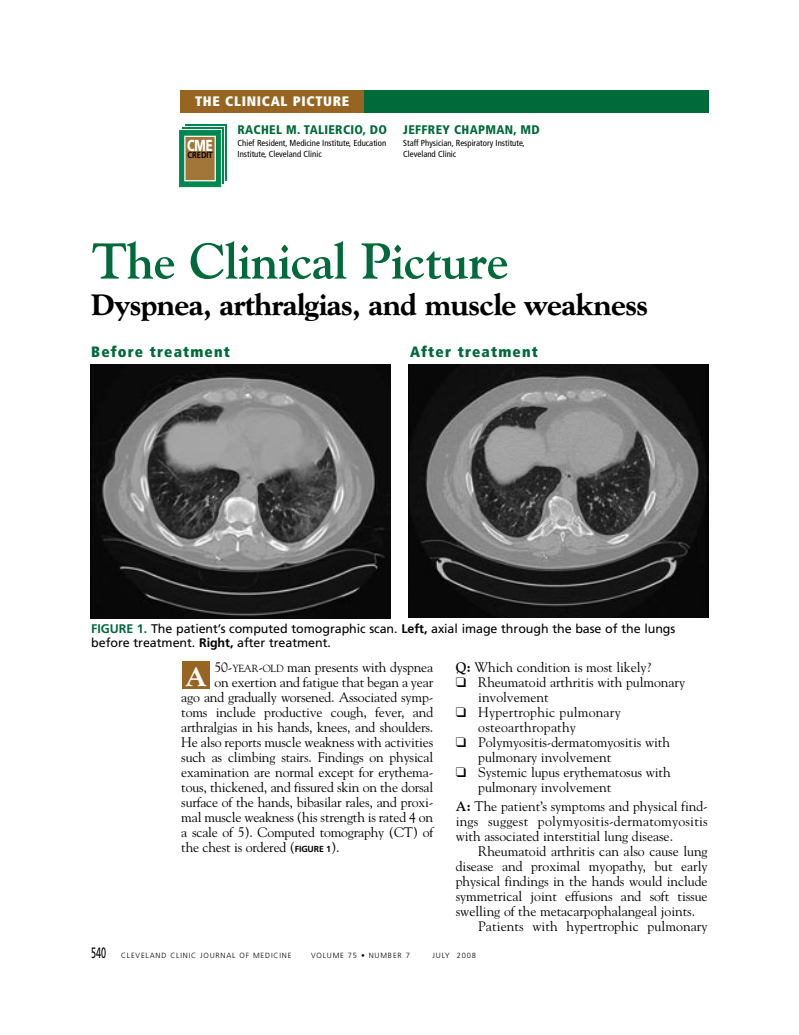
<style>
.page{position:relative;width:799px;height:1035px;background:#fff}
.page>*{position:absolute;margin:0;border:0;box-sizing:border-box;transform-origin:0 0}
.t1{font:700 50px "Goudy";letter-spacing:-.015em;color:#016a3a}
.t2{font:800 30px "Goudy";letter-spacing:-.02em;color:#000}
.t3{font:800 27.5px "Goudy";color:#fff}
.t4{font:900 16px "Frutiger";color:#fff;scale:.71 1}
.t5{font:900 condensed 15px "Frutiger";letter-spacing:.08em;color:#016a3a}
.t6{font:13.75px/15px "Goudy";letter-spacing:-.005em;color:#000}
.t7{font:13.75px/15px "Goudy";letter-spacing:.015em;color:#000}
.t8{font:900 condensed 13.75px "Frutiger";letter-spacing:.05em;color:#fff}
.t9{font:12.5px/13.8px "Frutiger";letter-spacing:-.005em;color:#000}
.t10{font:900 condensed 12.5px "Frutiger";letter-spacing:.025em;color:#016a3a}
.t11{font:700 8.88px "Frutiger";color:#000;scale:.86 1}
.t12{font:condensed 8.75px/11.2px "Frutiger";color:#000}
.t13{font:300 7.5px "Frutiger";letter-spacing:.11em;color:#000}
.s1{font-weight:700;color:#016a3a}
.s2{font-weight:700}
.s3{font-size:10.25px}
.s4{font-family:"Frutiger";font-weight:700;font-size:8.75px}
.s5{font-weight:400;font-size:15px}
</style>
<div class="page">
<div style="left:364px;top:90px;width:345px;height:22px;background:#016a3a"></div>
<div style="left:180px;top:90px;width:184px;height:22px;background:#976422"></div>
<div style="left:182px;top:662px;width:28px;height:27px;background:#976422"></div>
<img style="left:90px;top:365px;width:300px;height:254px">
<img style="left:409px;top:365px;width:300px;height:253px">
<svg style="left:179px;top:124px;width:42px;height:64px"></svg>
<svg style="left:186px;top:124px;width:41px;height:1px"></svg>
<svg style="left:186px;top:125px;width:41px;height:56px"></svg>
<svg style="left:183px;top:127px;width:42px;height:54px"></svg>
<div style="left:183px;top:128px;width:41px;height:56px;background:#008751"></div>
<svg style="left:180px;top:129px;width:42px;height:58px"></svg>
<div style="left:179px;top:130px;width:42px;height:57px;background:#008751;border:1px solid #008751"></div>
<div style="left:184px;top:136px;width:32px;height:45px;background:#a17638;border:1px solid #fff"></div>
<p class="t8" style="left:195px;top:96px;width:156px">THE CLINICAL PICTURE</p>
<p class="t4" style="left:187px;top:139px;width:38px">CME</p>
<p class="t11" style="left:187px;top:152px;width:31px">CREDIT</p>
<p class="t10" style="left:238px;top:125px;width:151px">RACHEL M. TALIERCIO, DO</p>
<p class="t12" style="left:238px;top:138px;width:150px">Chief Resident, Medicine Institute, Education<br>Institute, Cleveland Clinic</p>
<p class="t10" style="left:403px;top:125px;width:138px">JEFFREY CHAPMAN, MD</p>
<p class="t12" style="left:403px;top:138px;width:123px">Staff Physician, Respiratory Institute,<br>Cleveland Clinic</p>
<h1 class="t1" style="left:91px;top:241px;width:419px">The Clinical Picture</h1>
<h2 class="t2" style="left:91px;top:292px;width:558px">Dyspnea, arthralgias, and muscle weakness</h2>
<p class="t5" style="left:91px;top:345px;width:140px">Before treatment</p>
<p class="t5" style="left:410px;top:345px;width:129px">After treatment</p>
<p class="t9" style="left:91px;top:623px;width:585px"><span class="s1">FIGURE 1.</span> The patient’s computed tomographic scan. <span class="s2">Left,</span> axial image through the base of the lungs before treatment. <span class="s2">Right,</span> after treatment.</p>
<p class="t6" style="left:215px;top:661px;width:220px">50-<span class="s3">YEAR</span>-<span class="s3">OLD</span> man presents with dyspnea</p>
<p class="t6" style="left:215px;top:676px;width:220px">on exertion and fatigue that began a year</p>
<p class="t6" style="left:181px;top:691px;width:253px">ago and gradually worsened. Associated symp-</p>
<p class="t6" style="left:181px;top:706px;width:253px">toms include productive cough, fever, and</p>
<p class="t6" style="left:181px;top:721px;width:253px">arthralgias in his hands, knees, and shoulders.</p>
<p class="t6" style="left:181px;top:736px;width:253px">He also reports muscle weakness with activities</p>
<p class="t6" style="left:181px;top:751px;width:253px">such as climbing stairs. Findings on physical</p>
<p class="t6" style="left:181px;top:766px;width:253px">examination are normal except for erythema-</p>
<p class="t6" style="left:181px;top:781px;width:253px">tous, thickened, and fissured skin on the dorsal</p>
<p class="t6" style="left:181px;top:796px;width:253px">surface of the hands, bibasilar rales, and proxi-</p>
<p class="t6" style="left:181px;top:811px;width:253px">mal muscle weakness (his strength is rated 4 on</p>
<p class="t6" style="left:181px;top:826px;width:253px">a scale of 5). Computed tomography (CT) of</p>
<p class="t6" style="left:181px;top:841px;width:160px">the chest is ordered (<span class="s4">FIGURE 1</span>).</p>
<h3 class="t3" style="left:185px;top:665px;width:23px">A</h3>
<p class="t6" style="left:456px;top:661px;width:197px"><span class="s2">Q:</span> Which condition is most likely?</p>
<p class="t6" style="left:478px;top:676px;width:208px;text-indent:-23px">❑ Rheumatoid arthritis with pulmonary involvement</p>
<p class="t7" style="left:478px;top:706px;width:144px;text-indent:-23px">❑ Hypertrophic pulmonary osteoarthropathy</p>
<p class="t6" style="left:478px;top:736px;width:193px;text-indent:-23px">❑ Polymyositis-dermatomyositis with pulmonary involvement</p>
<p class="t6" style="left:478px;top:766px;width:194px;text-indent:-23px">❑ Systemic lupus erythematosus with pulmonary involvement</p>
<p class="t6" style="left:456px;top:800px;width:253px;text-align:justify"><span class="s2">A:</span> The patient’s symptoms and physical find&shy;ings suggest polymyositis-dermatomyositis with associated interstitial lung disease.</p>
<p class="t6" style="left:478px;top:845px;width:231px">Rheumatoid arthritis can also cause lung</p>
<p class="t6" style="left:456px;top:860px;width:253px">disease and proximal myopathy, but early</p>
<p class="t6" style="left:456px;top:875px;width:253px">physical findings in the hands would include</p>
<p class="t6" style="left:456px;top:890px;width:253px">symmetrical joint effusions and soft tissue</p>
<p class="t6" style="left:456px;top:905px;width:241px">swelling of the metacarpophalangeal joints.</p>
<p class="t6" style="left:478px;top:920px;width:231px">Patients with hypertrophic pulmonary</p>
<p class="t13" style="left:91px;top:952px;width:202px"><span class="s5">540</span> CLEVELAND CLINIC JOURNAL OF MEDICINE</p>
<p class="t13" style="left:311px;top:952px;width:100px">VOLUME 75 • NUMBER 7</p>
<p class="t13" style="left:432px;top:952px;width:45px">JULY 2008</p>
</div>
